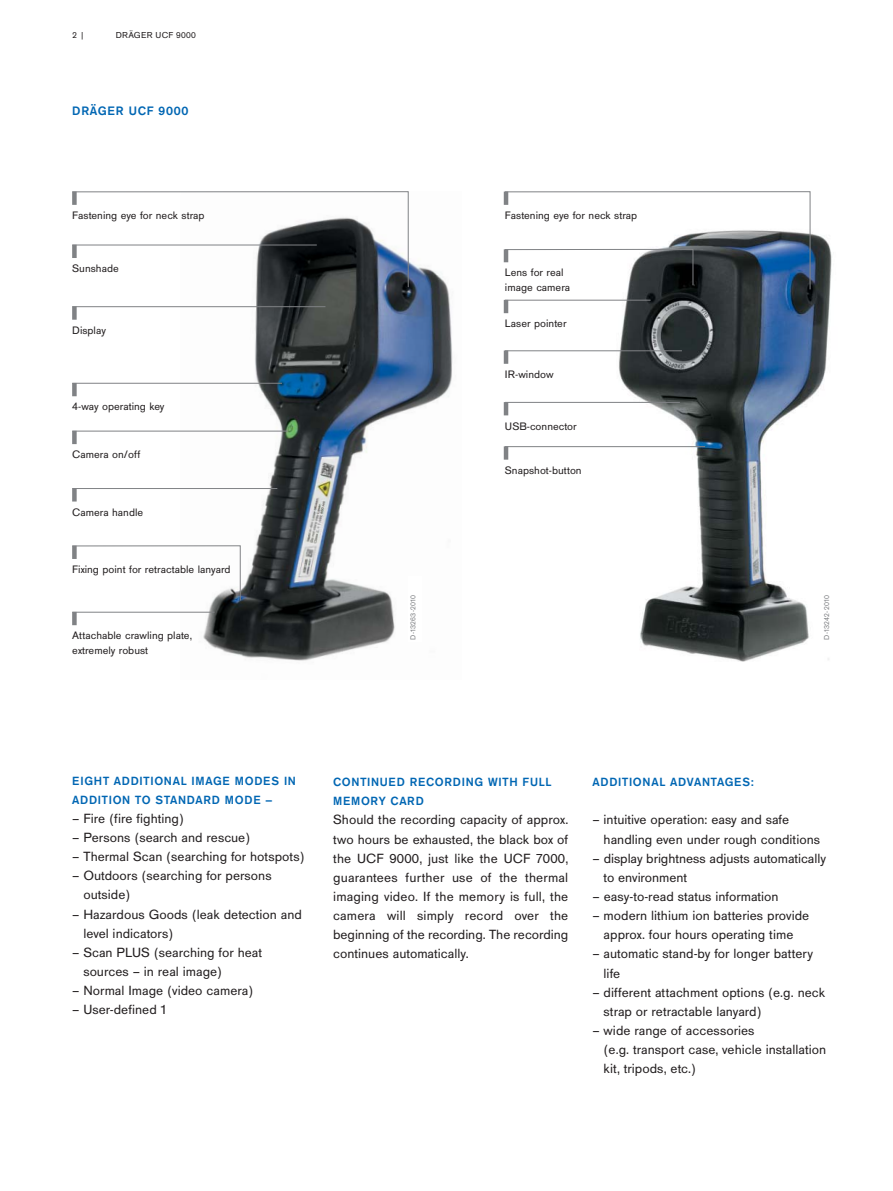
<style>
.page{position:relative;width:893px;height:1191px;background:#fff}
.page>*{position:absolute;margin:0;border:0;box-sizing:border-box;transform-origin:0 0}
.t1{font:13.8px/19.2px "Draeger San";color:#231f20}
.t2{font:700 12.75px "Draeger San";letter-spacing:.055em;color:#0066b3}
.t3{font:700 12.3px/19.2px "Draeger San";letter-spacing:.055em;color:#0066b3}
.t4{font:11.25px/14.2px "Draeger San";color:#231f20}
.t5{font:9px "Draeger San";letter-spacing:.025em;color:#231f20}
.t6{font:9px "Draeger San Tab";color:#231f20}
.t7{font:7.5px "Draeger San";letter-spacing:.025em;color:#808285}
</style>
<div class="page">
<img style="left:181px;top:261px;width:272px;height:400px">
<div style="left:408px;top:576px;width:13px;height:65px;background:#fff"></div>
<img style="left:617px;top:233px;width:215px;height:429px">
<div style="left:822px;top:586px;width:13px;height:55px;background:#fff"></div>
<hr style="left:72px;top:306px;width:253px;height:1px;background:#808285">
<div style="left:72px;top:306px;width:5px;height:14px;background:#808285"></div>
<hr style="left:72px;top:383px;width:210px;height:1px;background:#808285">
<div style="left:72px;top:383px;width:5px;height:13px;background:#808285"></div>
<hr style="left:72px;top:488px;width:205px;height:1px;background:#808285">
<div style="left:72px;top:488px;width:5px;height:13px;background:#808285"></div>
<svg style="left:77px;top:545px;width:164px;height:56px"></svg>
<div style="left:72px;top:545px;width:5px;height:14px;background:#808285"></div>
<hr style="left:72px;top:431px;width:215px;height:1px;background:#808285">
<div style="left:72px;top:431px;width:5px;height:13px;background:#808285"></div>
<hr style="left:72px;top:612px;width:142px;height:1px;background:#808285">
<div style="left:72px;top:612px;width:5px;height:13px;background:#808285"></div>
<hr style="left:505px;top:350px;width:177px;height:1px;background:#808285">
<hr style="left:504px;top:350px;width:4px;height:14px;background:#808285">
<hr style="left:505px;top:402px;width:175px;height:1px;background:#808285">
<hr style="left:504px;top:402px;width:4px;height:13px;background:#808285">
<hr style="left:505px;top:446px;width:200px;height:1px;background:#808285">
<hr style="left:504px;top:446px;width:4px;height:13px;background:#808285">
<svg style="left:72px;top:191px;width:337px;height:97px"></svg>
<div style="left:72px;top:191px;width:5px;height:14px;background:#808285"></div>
<svg style="left:504px;top:191px;width:307px;height:99px"></svg>
<hr style="left:504px;top:249px;width:4px;height:13px;background:#808285">
<hr style="left:505px;top:300px;width:146px;height:1px;background:#808285">
<hr style="left:504px;top:300px;width:4px;height:13px;background:#808285">
<p class="t6" style="left:72px;top:30px;width:14px">2 |</p>
<p class="t5" style="left:116px;top:32px;width:81px">DRÄGER UCF 9000</p>
<p class="t2" style="left:72px;top:106px;width:118px">DRÄGER UCF 9000</p>
<p class="t4" style="left:72px;top:209px;width:134px">Fastening eye for neck strap</p>
<p class="t4" style="left:505px;top:209px;width:134px">Fastening eye for neck strap</p>
<p class="t4" style="left:72px;top:262px;width:48px">Sunshade</p>
<p class="t4" style="left:72px;top:324px;width:35px">Display</p>
<p class="t4" style="left:72px;top:400px;width:94px">4-way operating key</p>
<p class="t4" style="left:72px;top:448px;width:70px">Camera on/off</p>
<p class="t4" style="left:72px;top:506px;width:72px">Camera handle</p>
<p class="t4" style="left:72px;top:563px;width:160px">Fixing point for retractable lanyard</p>
<p class="t4" style="left:72px;top:629px;width:121px">Attachable crawling plate, extremely robust</p>
<p class="t4" style="left:505px;top:266px;width:67px">Lens for real image camera</p>
<p class="t4" style="left:505px;top:317px;width:63px">Laser pointer</p>
<p class="t4" style="left:505px;top:368px;width:50px">IR-window</p>
<p class="t4" style="left:505px;top:419px;width:73px">USB-connector</p>
<p class="t4" style="left:505px;top:464px;width:78px">Snapshot-button</p>
<p class="t7" style="left:410px;top:640px;width:46px;rotate:-90deg">D-13263-2010</p>
<p class="t7" style="left:824px;top:640px;width:46px;rotate:-90deg">D-13242-2010</p>
<p class="t3" style="left:72px;top:771px;width:225px">EIGHT ADDITIONAL IMAGE MODES IN<br>ADDITION TO STANDARD MODE –</p>
<p class="t1" style="left:72px;top:810px;width:113px">– Fire (fire fighting)</p>
<p class="t1" style="left:72px;top:829px;width:180px">– Persons (search and rescue)</p>
<p class="t1" style="left:72px;top:848px;width:234px">– Thermal Scan (searching for hotspots)</p>
<p class="t1" style="left:83px;top:867px;width:190px;text-indent:-11px">– Outdoors (searching for persons outside)</p>
<p class="t1" style="left:83px;top:905px;width:220px;text-indent:-11px">– Hazardous Goods (leak detection and level indicators)</p>
<p class="t1" style="left:83px;top:944px;width:180px;text-indent:-11px">– Scan PLUS (searching for heat sources – in real image)</p>
<p class="t1" style="left:72px;top:982px;width:183px">– Normal Image (video camera)</p>
<p class="t1" style="left:72px;top:1001px;width:95px">– User-defined 1</p>
<p class="t3" style="left:333px;top:773px;width:220px">CONTINUED RECORDING WITH FULL<br>MEMORY CARD</p>
<p class="t1" style="left:333px;top:811px;width:237px;text-align:justify">Should the recording capacity of approx. two hours be exhausted, the black box of the UCF 9000, just like the UCF 7000, guarantees further use of the thermal imaging video. If the memory is full, the camera will simply record over the beginning of the recording. The recording continues automatically.</p>
<p class="t3" style="left:593px;top:773px;width:163px">ADDITIONAL ADVANTAGES:</p>
<p class="t1" style="left:604px;top:811px;width:218px;text-indent:-11px">– intuitive operation: easy and safe handling even under rough conditions</p>
<p class="t1" style="left:604px;top:849px;width:224px;text-indent:-11px">– display brightness adjusts automatically to environment</p>
<p class="t1" style="left:593px;top:888px;width:188px">– easy-to-read status information</p>
<p class="t1" style="left:593px;top:907px;width:218px;text-align:center">– modern lithium ion batteries provide approx. four hours operating time</p>
<p class="t1" style="left:604px;top:945px;width:211px;text-indent:-11px">– automatic stand-by for longer battery life</p>
<p class="t1" style="left:604px;top:983px;width:223px;text-indent:-11px">– different attachment options (e.g. neck strap or retractable lanyard)</p>
<p class="t1" style="left:604px;top:1022px;width:224px;text-indent:-11px">– wide range of accessories<br>(e.g. transport case, vehicle installation kit, tripods, etc.)</p>
</div>
